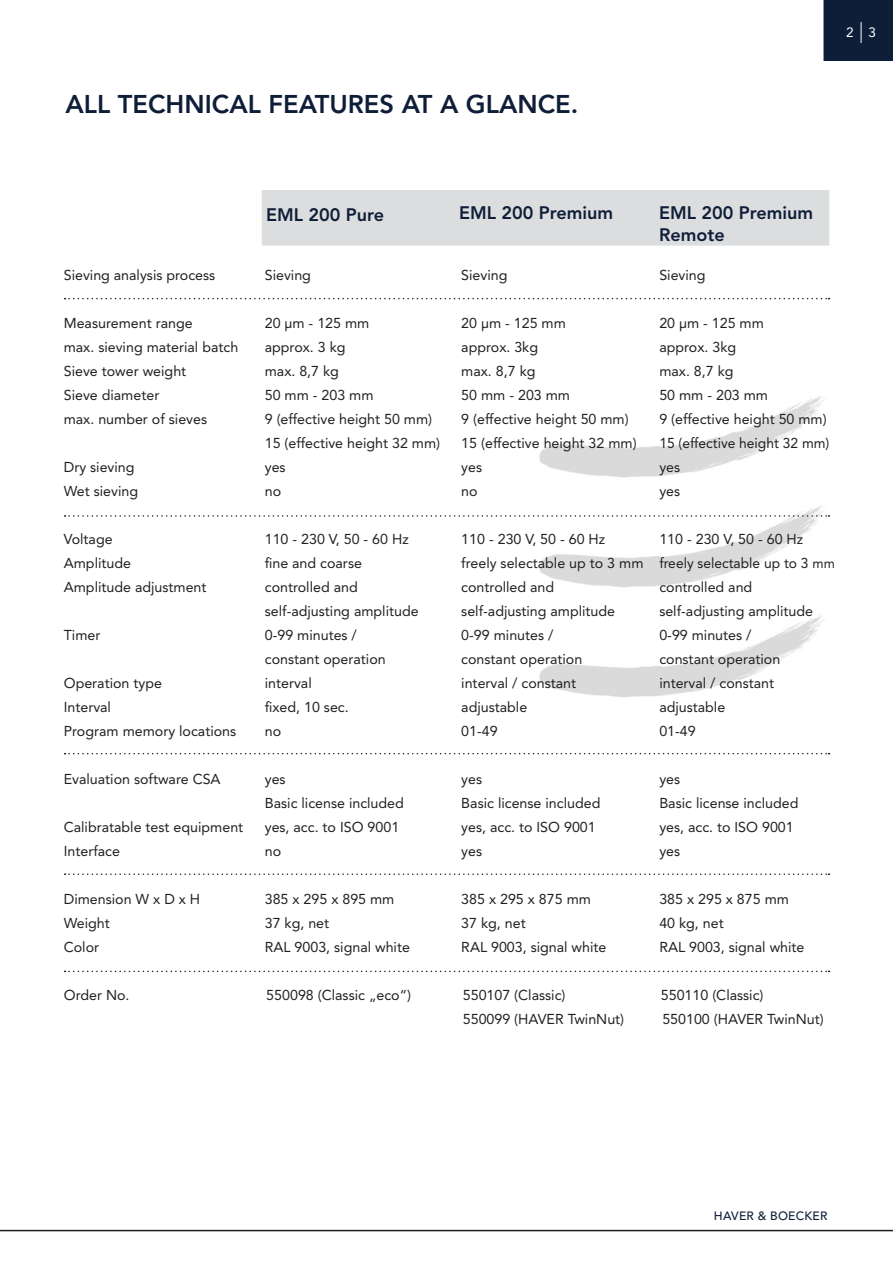
<style>
.page{position:relative;width:893px;height:1263px;background:#fff}
.page>*{position:absolute;margin:0;border:0;box-sizing:border-box;transform-origin:0 0}
.t1{font:800 25.5px "Avenir LT Std";color:#0f1e38}
.t2{font:800 18px/21.6px "Avenir LT Std";color:#0f1e38}
.t3{font:14.25px "Avenir LT Std";color:#231f20}
.t4{font:13.5px "Avenir LT Std";color:#fff}
.t5{font:500 12px "Avenir LT Std";letter-spacing:.02em;color:#0f1e38}
.s1{font-size:13.5px}
</style>
<div class="page">
<img style="left:539px;top:397px;width:286px;height:301px">
<hr style="left:0;top:1230px;width:893px;height:1px;background:#231f20">
<div style="left:823px;top:0;width:70px;height:61px;background:#0f1e38"></div>
<div style="left:262px;top:190px;width:567px;height:55px;background:#dcdddf"></div>
<svg style="left:65px;top:298px;width:764px;height:1px"></svg>
<svg style="left:65px;top:515px;width:764px;height:2px"></svg>
<svg style="left:65px;top:753px;width:764px;height:1px"></svg>
<svg style="left:65px;top:873px;width:764px;height:2px"></svg>
<svg style="left:65px;top:971px;width:764px;height:1px"></svg>
<h1 class="t1" style="left:65px;top:89px;width:116px">All techni</h1>
<h1 class="t1" style="left:212px;top:89px;width:88px">cal features</h1>
<h1 class="t1" style="left:402px;top:89px;width:102px">at a glan</h1>
<h1 class="t1" style="left:538px;top:89px;width:42px">ce.</h1>
<p class="t4" style="left:846px;top:25px;width:32px">2 3</p>
<p class="t2" style="left:266px;top:204px;width:119px">EML 200 Pure</p>
<p class="t2" style="left:459px;top:202px;width:155px">EML 200 Premium</p>
<p class="t2" style="left:659px;top:202px;width:155px">EML 200 Premium<br>Remote</p>
<p class="t3" style="left:64px;top:266px;width:153px">Sieving analysis process</p>
<p class="t3" style="left:265px;top:266px;width:48px">Sieving</p>
<p class="t3" style="left:461px;top:266px;width:48px">Sieving</p>
<p class="t3" style="left:659px;top:266px;width:48px">Sieving</p>
<p class="t3" style="left:64px;top:314px;width:130px">Measurement range</p>
<p class="t3" style="left:265px;top:314px;width:106px">20 µm - 125 mm</p>
<p class="t3" style="left:461px;top:314px;width:106px">20 µm - 125 mm</p>
<p class="t3" style="left:659px;top:314px;width:106px">20 µm - 125 mm</p>
<p class="t3" style="left:64px;top:338px;width:176px">max. sieving material batch</p>
<p class="t3" style="left:265px;top:338px;width:82px">approx. 3 kg</p>
<p class="t3" style="left:461px;top:338px;width:78px">approx. 3kg</p>
<p class="t3" style="left:659px;top:338px;width:78px">approx. 3kg</p>
<p class="t3" style="left:64px;top:362px;width:124px">Sieve tower weight</p>
<p class="t3" style="left:265px;top:362px;width:76px">max. 8,7 kg</p>
<p class="t3" style="left:461px;top:362px;width:76px">max. 8,7 kg</p>
<p class="t3" style="left:659px;top:362px;width:76px">max. 8,7 kg</p>
<p class="t3" style="left:64px;top:386px;width:97px">Sieve diameter</p>
<p class="t3" style="left:265px;top:386px;width:110px">50 mm - 203 mm</p>
<p class="t3" style="left:461px;top:386px;width:110px">50 mm - 203 mm</p>
<p class="t3" style="left:659px;top:386px;width:110px">50 mm - 203 mm</p>
<p class="t3" style="left:64px;top:410px;width:145px">max. number of sieves</p>
<p class="t3" style="left:265px;top:410px;width:169px">9 (effective height 50 mm)</p>
<p class="t3" style="left:461px;top:410px;width:169px">9 (effective height 50 mm)</p>
<p class="t3" style="left:659px;top:410px;width:169px">9 (effective height 50 mm)</p>
<p class="t3" style="left:265px;top:434px;width:177px">15 (effective height 32 mm)</p>
<p class="t3" style="left:461px;top:434px;width:177px">15 (effective height 32 mm)</p>
<p class="t3" style="left:659px;top:434px;width:172px">15 (effective height 32 mm)</p>
<p class="t3" style="left:64px;top:458px;width:72px">Dry sieving</p>
<p class="t3" style="left:265px;top:458px;width:22px">yes</p>
<p class="t3" style="left:461px;top:458px;width:22px">yes</p>
<p class="t3" style="left:659px;top:458px;width:22px">yes</p>
<p class="t3" style="left:64px;top:482px;width:76px">Wet sieving</p>
<p class="t3" style="left:265px;top:482px;width:18px">no</p>
<p class="t3" style="left:461px;top:482px;width:18px">no</p>
<p class="t3" style="left:659px;top:482px;width:22px">yes</p>
<p class="t3" style="left:64px;top:530px;width:50px">Voltage</p>
<p class="t3" style="left:265px;top:530px;width:145px">110 - 230 V, 50 - 60 Hz</p>
<p class="t3" style="left:461px;top:530px;width:145px">110 - 230 V, 50 - 60 Hz</p>
<p class="t3" style="left:659px;top:530px;width:145px">110 - 230 V, 50 - 60 Hz</p>
<p class="t3" style="left:64px;top:554px;width:69px">Amplitude</p>
<p class="t3" style="left:265px;top:554px;width:99px">fine and coarse</p>
<p class="t3" style="left:461px;top:554px;width:375px">freely selectable up to 3 mm freely selectable up to 3 <span class="s1">mm</span></p>
<p class="t3" style="left:64px;top:578px;width:144px">Amplitude adjustment</p>
<p class="t3" style="left:265px;top:578px;width:94px">controlled and</p>
<p class="t3" style="left:461px;top:578px;width:94px">controlled and</p>
<p class="t3" style="left:659px;top:578px;width:94px">controlled and</p>
<p class="t3" style="left:265px;top:602px;width:155px">self-adjusting amplitude</p>
<p class="t3" style="left:461px;top:602px;width:155px">self-adjusting amplitude</p>
<p class="t3" style="left:659px;top:602px;width:155px">self-adjusting amplitude</p>
<p class="t3" style="left:64px;top:626px;width:38px">Timer</p>
<p class="t3" style="left:265px;top:626px;width:94px">0-99 minutes /</p>
<p class="t3" style="left:461px;top:626px;width:94px">0-99 minutes /</p>
<p class="t3" style="left:659px;top:626px;width:94px">0-99 minutes /</p>
<p class="t3" style="left:265px;top:650px;width:122px">constant operation</p>
<p class="t3" style="left:461px;top:650px;width:122px">constant operation</p>
<p class="t3" style="left:659px;top:650px;width:122px">constant operation</p>
<p class="t3" style="left:64px;top:674px;width:100px">Operation type</p>
<p class="t3" style="left:265px;top:674px;width:48px">interval</p>
<p class="t3" style="left:461px;top:674px;width:116px">interval / constant</p>
<p class="t3" style="left:659px;top:674px;width:116px">interval / constant</p>
<p class="t3" style="left:64px;top:698px;width:49px">Interval</p>
<p class="t3" style="left:265px;top:698px;width:85px">fixed, 10 sec.</p>
<p class="t3" style="left:461px;top:698px;width:67px">adjustable</p>
<p class="t3" style="left:659px;top:698px;width:67px">adjustable</p>
<p class="t3" style="left:64px;top:722px;width:174px">Program memory locations</p>
<p class="t3" style="left:265px;top:722px;width:18px">no</p>
<p class="t3" style="left:461px;top:722px;width:38px">01-49</p>
<p class="t3" style="left:659px;top:722px;width:38px">01-49</p>
<p class="t3" style="left:64px;top:770px;width:158px">Evaluation software CSA</p>
<p class="t3" style="left:265px;top:770px;width:22px">yes</p>
<p class="t3" style="left:461px;top:770px;width:22px">yes</p>
<p class="t3" style="left:659px;top:770px;width:22px">yes</p>
<p class="t3" style="left:265px;top:794px;width:141px">Basic license included</p>
<p class="t3" style="left:461px;top:794px;width:141px">Basic license included</p>
<p class="t3" style="left:659px;top:794px;width:141px">Basic license included</p>
<p class="t3" style="left:64px;top:818px;width:181px">Calibratable test equipment</p>
<p class="t3" style="left:265px;top:818px;width:136px">yes, acc. to ISO 9001</p>
<p class="t3" style="left:461px;top:818px;width:136px">yes, acc. to ISO 9001</p>
<p class="t3" style="left:659px;top:818px;width:136px">yes, acc. to ISO 9001</p>
<p class="t3" style="left:64px;top:842px;width:58px">Interface</p>
<p class="t3" style="left:265px;top:842px;width:18px">no</p>
<p class="t3" style="left:461px;top:842px;width:22px">yes</p>
<p class="t3" style="left:659px;top:842px;width:22px">yes</p>
<p class="t3" style="left:64px;top:890px;width:138px">Dimension W x D x H</p>
<p class="t3" style="left:265px;top:890px;width:131px">385 x 295 x 895 mm</p>
<p class="t3" style="left:461px;top:890px;width:131px">385 x 295 x 875 mm</p>
<p class="t3" style="left:659px;top:890px;width:131px">385 x 295 x 875 mm</p>
<p class="t3" style="left:64px;top:914px;width:48px">Weight</p>
<p class="t3" style="left:265px;top:914px;width:66px">37 kg, net</p>
<p class="t3" style="left:461px;top:914px;width:66px">37 kg, net</p>
<p class="t3" style="left:659px;top:914px;width:66px">40 kg, net</p>
<p class="t3" style="left:64px;top:938px;width:37px">Color</p>
<p class="t3" style="left:265px;top:938px;width:147px">RAL 9003, signal white</p>
<p class="t3" style="left:461px;top:938px;width:147px">RAL 9003, signal white</p>
<p class="t3" style="left:659px;top:938px;width:147px">RAL 9003, signal white</p>
<p class="t3" style="left:64px;top:986px;width:67px">Order No.</p>
<p class="t3" style="left:266px;top:986px;width:146px">550098 (Classic „eco“)</p>
<p class="t3" style="left:463px;top:986px;width:104px">550107 (Classic)</p>
<p class="t3" style="left:661px;top:986px;width:104px">550110 (Classic)</p>
<p class="t3" style="left:463px;top:1010px;width:163px">550099 (HAVER TwinNut)</p>
<p class="t3" style="left:662px;top:1010px;width:163px">550100 (HAVER TwinNut)</p>
<p class="t5" style="left:714px;top:1209px;width:115px">HAVER &amp; BOECKER</p>
</div>
